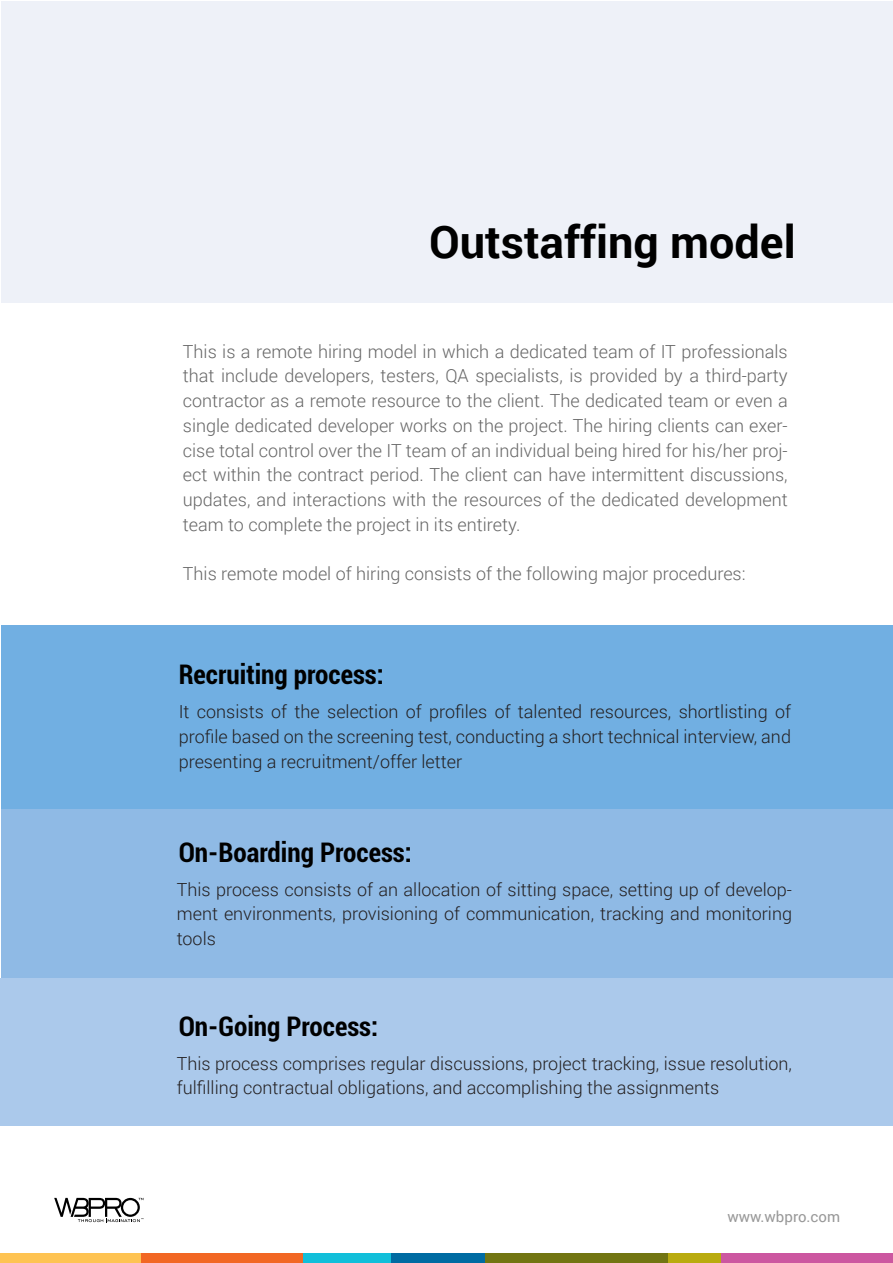
<style>
.page{position:relative;width:893px;height:1263px;background:#fff}
.page>*{position:absolute;margin:0;border:0;box-sizing:border-box;transform-origin:0 0}
.t1{font:700 45px "Roboto";color:#000}
.t2{font:700 condensed 27px "Roboto";color:#000}
.t3{font:300 18px/24.8px "Roboto";color:#666;text-align:justify}
.t4{font:300 18px/24.8px "Roboto";color:#231f20;text-align:justify}
.t5{font:15px "Roboto";color:#989898}
</style>
<div class="page">
<div style="left:1px;top:2px;width:892px;height:301px;background:#eef1f8"></div>
<div style="left:2px;top:625px;width:891px;height:184px;background:#71afe2"></div>
<div style="left:2px;top:809px;width:891px;height:169px;background:#8fbae5"></div>
<div style="left:1px;top:978px;width:892px;height:148px;background:#abc9eb"></div>
<div style="left:255px;top:1254px;width:152px;height:9px;background:#11bfda"></div>
<div style="left:0;top:1254px;width:142px;height:9px;background:#fec352"></div>
<div style="left:142px;top:1254px;width:161px;height:9px;background:#f26724"></div>
<div style="left:391px;top:1254px;width:96px;height:9px;background:#006ba2"></div>
<div style="left:485px;top:1254px;width:186px;height:9px;background:#727512"></div>
<div style="left:668px;top:1254px;width:88px;height:9px;background:#b9ab0f"></div>
<div style="left:722px;top:1254px;width:171px;height:9px;background:#cc57a0"></div>
<svg style="left:54px;top:1198px;width:89px;height:24px"></svg>
<h1 class="t1" style="left:429px;top:211px;width:368px">Outstaffing model</h1>
<p class="t3" style="left:183px;top:338px;width:606px">This is a remote hiring model in which a dedicated team of IT professionals that include developers, testers, QA specialists, is provided by a third-party contractor as a remote resource to the client. The dedicated team or even a single dedicated developer works on the project. The hiring clients can exer&shy;cise total control over the IT team of an individual being hired for his/her proj&shy;ect within the contract period. The client can have intermittent discussions, updates, and interactions with the resources of the dedicated development team to complete the project in its entirety.</p>
<p class="t3" style="left:183px;top:560px;width:564px">This remote model of hiring consists of the following major procedures:</p>
<h2 class="t2" style="left:179px;top:656px;width:207px">Recruiting process:</h2>
<p class="t4" style="left:179px;top:699px;width:614px">It consists of the selection of profiles of talented resources, shortlisting of profile based on the screening test, conducting a short technical interview, and presenting a recruitment/offer letter</p>
<h2 class="t2" style="left:179px;top:833px;width:235px">On-Boarding Process:</h2>
<p class="t4" style="left:177px;top:876px;width:617px">This process consists of an allocation of sitting space, setting up of develop&shy;ment environments, provisioning of communication, tracking and monitoring tools</p>
<h2 class="t2" style="left:179px;top:1007px;width:201px">On-Going Process:</h2>
<p class="t4" style="left:177px;top:1050px;width:617px">This process comprises regular discussions, project tracking, issue resolution, fulfilling contractual obligations, and accomplishing the assignments</p>
<p class="t5" style="left:727px;top:1206px;width:114px">www.wbpro.com</p>
</div>
